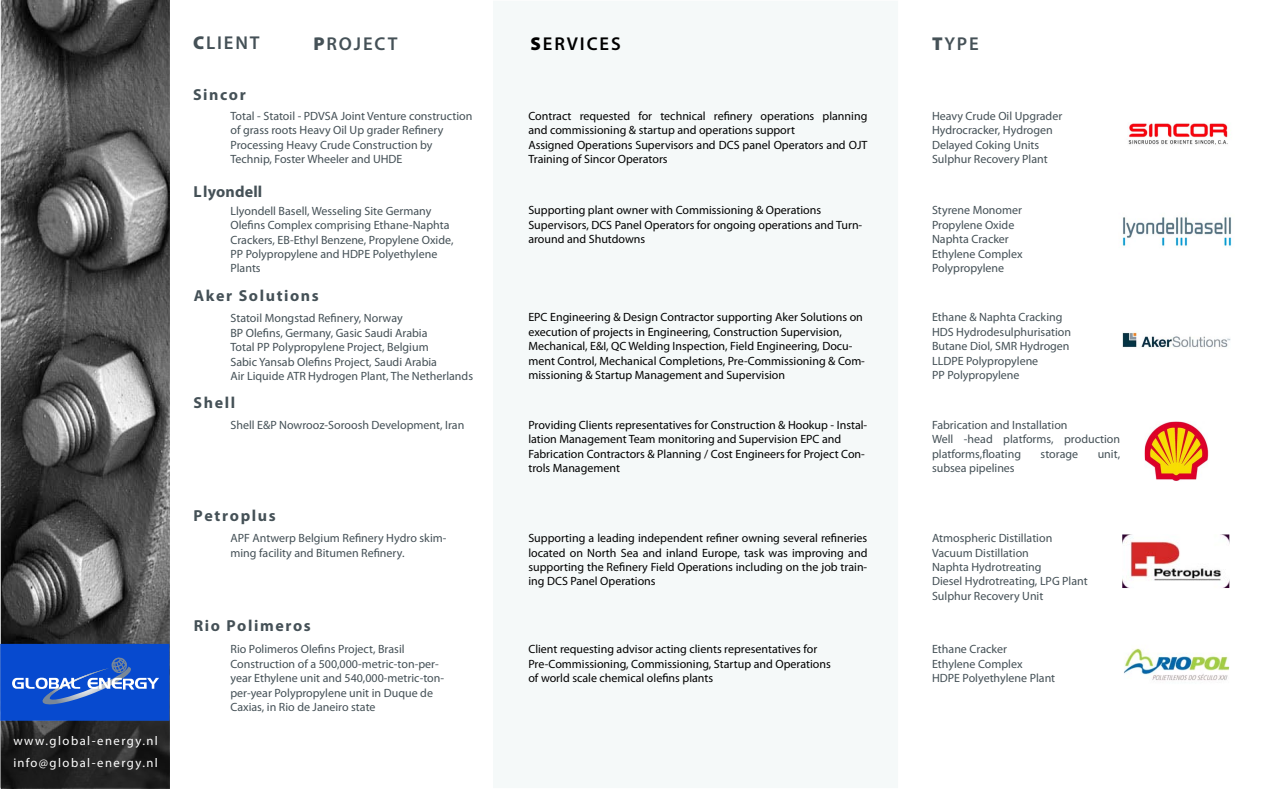
<style>
.page{position:relative;width:1261px;height:789px;background:#fff}
.page>*{position:absolute;margin:0;border:0;box-sizing:border-box;transform-origin:0 0}
.t1{font:600 18.6px "Myriad Pro";letter-spacing:.1em;color:#455157}
.t2{font:600 18.6px "Myriad Pro";letter-spacing:.1em;color:#000}
.t3{font:700 15.98px "Myriad Pro";letter-spacing:.1em;color:#455157}
.t4{font:700 15.98px "Myriad Pro";letter-spacing:.01em;color:#455157}
.t5{font:12.67px/21.5px "Myriad Pro";letter-spacing:.115em;color:#fff}
.t6{font:12px/14.4px "Myriad Pro";color:#445056}
.t7{font:12px/14.4px "Myriad Pro";color:#000}
.s1{font-weight:900}
</style>
<div class="page">
<img style="left:0;top:0;width:170px;height:789px">
<svg style="left:0;top:720px;width:170px;height:67px;background:#232426"></svg>
<div style="left:0;top:644px;width:169px;height:76px;background:#074acf"></div>
<svg style="left:12px;top:657px;width:147px;height:48px"></svg>
<div style="left:493px;top:0;width:405px;height:788px;background:#f5f9f9"></div>
<img style="left:1144px;top:421px;width:65px;height:60px">
<img style="left:1122px;top:332px;width:108px;height:16px">
<img style="left:1122px;top:534px;width:107px;height:54px">
<img style="left:1122px;top:217px;width:110px;height:30px">
<img style="left:1128px;top:123px;width:100px;height:22px">
<img style="left:1124px;top:648px;width:105px;height:33px">
<p class="t5" style="left:13px;top:730px;width:146px">www.global-energy.nl info@global-energy.nl</p>
<h1 class="t1" style="left:193px;top:33px;width:68px"><span class="s1">C</span>LIENT</h1>
<h1 class="t1" style="left:313px;top:33px;width:86px"><span class="s1">P</span>ROJECT</h1>
<h1 class="t1" style="left:932px;top:33px;width:48px"><span class="s1">T</span>YPE</h1>
<h1 class="t2" style="left:530px;top:33px;width:92px"><span class="s1">S</span>ERVICES</h1>
<h2 class="t3" style="left:193px;top:86px;width:54px">Sincor</h2>
<p class="t7" style="left:528px;top:109px;width:340px">Contract requested for technical refinery operations planning and commissioning &amp; startup and operations support<br>Assigned Operations Supervisors and DCS panel Operators and OJT Training of Sincor Operators</p>
<p class="t6" style="left:230px;top:109px;width:243px">Total - Statoil - PDVSA Joint Venture construction of grass roots Heavy Oil Up grader Refinery Processing Heavy Crude Construction by Technip, Foster Wheeler and UHDE</p>
<p class="t6" style="left:932px;top:109px;width:132px">Heavy Crude Oil Upgrader<br>Hydrocracker, Hydrogen<br>Delayed Coking Units<br>Sulphur Recovery Plant</p>
<h2 class="t4" style="left:193px;top:182px;width:70px">Llyondell</h2>
<p class="t7" style="left:528px;top:203px;width:335px">Supporting plant owner with Commissioning &amp; Operations<br>Supervisors, DCS Panel Operators for ongoing operations and Turn&shy;around and Shutdowns</p>
<p class="t6" style="left:932px;top:203px;width:92px">Styrene Monomer<br>Propylene Oxide<br>Naphta Cracker<br>Ethylene Complex<br>Polypropylene</p>
<p class="t6" style="left:932px;top:310px;width:140px">Ethane &amp; Naphta Cracking<br>HDS Hydrodesulphurisation<br>Butane Diol, SMR Hydrogen<br>LLDPE Polypropylene<br>PP Polypropylene</p>
<p class="t6" style="left:230px;top:204px;width:224px">Llyondell Basell, Wesseling Site Germany Olefins Complex comprising Ethane-Naphta Crackers, EB-Ethyl Benzene, Propylene Oxide, PP Polypropylene and HDPE Polyethylene Plants</p>
<h2 class="t3" style="left:194px;top:286px;width:126px">Aker Solutions</h2>
<p class="t6" style="left:230px;top:311px;width:244px">Statoil Mongstad Refinery, Norway<br>BP Olefins, Germany, Gasic Saudi Arabia<br>Total PP Polypropylene Project, Belgium<br>Sabic Yansab Olefins Project, Saudi Arabia<br>Air Liquide ATR Hydrogen Plant, The Netherlands</p>
<p class="t7" style="left:528px;top:310px;width:338px">EPC Engineering &amp; Design Contractor supporting Aker Solutions on execution of projects in Engineering, Construction Supervision, Mechanical, E&amp;I, QC Welding Inspection, Field Engineering, Docu&shy;ment Control, Mechanical Completions, Pre-Commissioning &amp; Com&shy;missioning &amp; Startup Management and Supervision</p>
<p class="t7" style="left:528px;top:418px;width:340px">Providing Clients representatives for Construction &amp; Hookup - Instal&shy;lation Management Team monitoring and Supervision EPC and Fabrication Contractors &amp; Planning / Cost Engineers for Project Con&shy;trols Management</p>
<h2 class="t3" style="left:193px;top:393px;width:43px">Shell</h2>
<p class="t6" style="left:230px;top:418px;width:235px">Shell E&amp;P Nowrooz-Soroosh Development, Iran</p>
<p class="t6" style="left:932px;top:418px;width:190px">Fabrication and Installation<br>Well -head platforms, production platforms,floating</p>
<p class="t6" style="left:1040px;top:446px;width:39px">storage</p>
<p class="t6" style="left:1097px;top:446px;width:24px">unit,</p>
<p class="t6" style="left:932px;top:461px;width:84px">subsea pipelines</p>
<h2 class="t3" style="left:193px;top:507px;width:84px">Petroplus</h2>
<p class="t6" style="left:230px;top:531px;width:217px">APF Antwerp Belgium Refinery Hydro skim&shy;ming facility and Bitumen Refinery.</p>
<p class="t6" style="left:932px;top:531px;width:157px">Atmospheric Distillation<br>Vacuum Distillation<br>Naphta Hydrotreating<br>Diesel Hydrotreating, LPG Plant<br>Sulphur Recovery Unit</p>
<h2 class="t3" style="left:194px;top:616px;width:119px">Rio Polimeros</h2>
<p class="t6" style="left:230px;top:642px;width:215px">Rio Polimeros Olefins Project, Brasil Construction of a 500,000-metric-ton-per&shy;year Ethylene unit and 540,000-metric-ton&shy;per-year Polypropylene unit in Duque de Caxias, in Rio de Janeiro state</p>
<p class="t6" style="left:932px;top:642px;width:125px">Ethane Cracker<br>Ethylene Complex<br>HDPE Polyethylene Plant</p>
<p class="t7" style="left:528px;top:531px;width:340px;text-align:justify">Supporting a leading independent refiner owning several refineries located on North Sea and inland Europe, task was improving and supporting the Refinery Field Operations including on the job train&shy;ing DCS Panel Operations</p>
<p class="t7" style="left:528px;top:642px;width:304px">Client requesting advisor acting clients representatives for<br>Pre-Commissioning, Commissioning, Startup and Operations of world scale chemical olefins plants</p>
</div>
